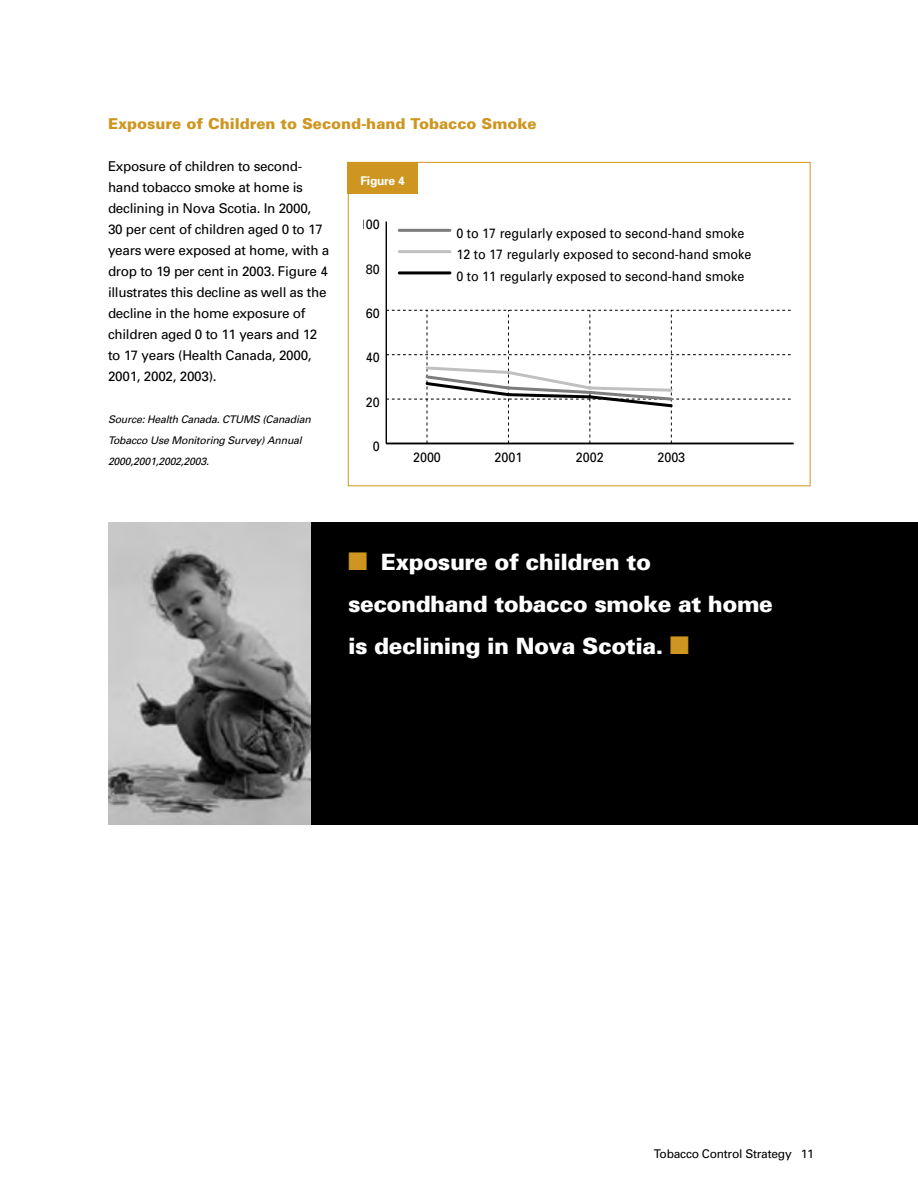
<style>
.page{position:relative;width:918px;height:1188px;background:#fff}
.page>*{position:absolute;margin:0;border:0;box-sizing:border-box;transform-origin:0 0}
.t1{font:900 22.5px/42px "Univers";letter-spacing:-.02em;color:#fff}
.t2{font:900 15px "Univers";color:#ce9620}
.t3{font:13.5px/21px "Univers";letter-spacing:-.02em;color:#000}
.t4{font:13.5px/21.3px "Univers";color:#000;scale:.93 1}
.t5{font:13.5px "Univers";letter-spacing:-.02em;color:#000;scale:.93 1}
.t6{font:12px "Univers";letter-spacing:-.02em;color:#000}
.t7{font:700 12px "Univers";letter-spacing:-.02em;color:#fff}
.t8{font:italic 10.5px/21px "Univers";letter-spacing:-.02em;color:#000}
.s1{color:#ce9620}
</style>
<div class="page">
<div style="left:347px;top:162px;width:71px;height:32px;background:#ce9620"></div>
<hr style="left:386px;top:221px;width:1px;height:222px;background:#000">
<hr style="left:386px;top:443px;width:407px;height:1px;background:#000">
<svg style="left:387px;top:310px;width:406px;height:133px"></svg>
<hr style="left:399px;top:229px;width:51px;height:3px;background:#7c7c7c">
<hr style="left:399px;top:250px;width:51px;height:3px;background:#c0c0c0">
<hr style="left:399px;top:271px;width:51px;height:3px;background:#000">
<div style="left:108px;top:523px;width:810px;height:302px;background:#000"></div>
<img style="left:108px;top:523px;width:202px;height:302px">
<p class="t2" style="left:108px;top:114px;width:430px">Exposure of Children to Second-hand Tobacco Smoke</p>
<p class="t3" style="left:108px;top:155px;width:223px">Exposure of children to second&shy;hand tobacco smoke at home is declining in Nova Scotia. In 2000,<br>30 per cent of children aged 0 to 17 years were exposed at home, with a drop to 19 per cent in 2003. Figure 4 illustrates this decline as well as the decline in the home exposure of children aged 0 to 11 years and 12 to 17 years (Health Canada, 2000,<br>2001, 2002, 2003).</p>
<p class="t8" style="left:108px;top:409px;width:204px">Source: Health Canada. CTUMS (Canadian<br>Tobacco Use Monitoring Survey) Annual<br>2000,2001,2002,2003.</p>
<p class="t7" style="left:361px;top:173px;width:46px">Figure 4</p>
<p class="t5" style="left:359px;top:216px;width:24px">100</p>
<p class="t5" style="left:366px;top:260px;width:17px">80</p>
<p class="t5" style="left:366px;top:305px;width:17px">60</p>
<p class="t5" style="left:366px;top:349px;width:17px">40</p>
<p class="t4" style="left:456px;top:222px;width:319px">0 to 17 regularly exposed to second-hand smoke<br>12 to 17 regularly exposed to second-hand smoke<br>0 to 11 regularly exposed to second-hand smoke</p>
<p class="t5" style="left:366px;top:394px;width:17px">20</p>
<p class="t5" style="left:373px;top:438px;width:9px">0</p>
<p class="t5" style="left:413px;top:449px;width:32px">2000</p>
<p class="t5" style="left:494px;top:449px;width:32px">2001</p>
<p class="t5" style="left:576px;top:449px;width:32px">2002</p>
<p class="t5" style="left:657px;top:449px;width:32px">2003</p>
<h1 class="t1" style="left:348px;top:540px;width:426px"><span class="s1">■</span> Exposure of children to secondhand tobacco smoke at home is declining in Nova Scotia. <span class="s1">■</span></h1>
<p class="t6" style="left:654px;top:1146px;width:162px">Tobacco Control Strategy 11</p>
</div>
